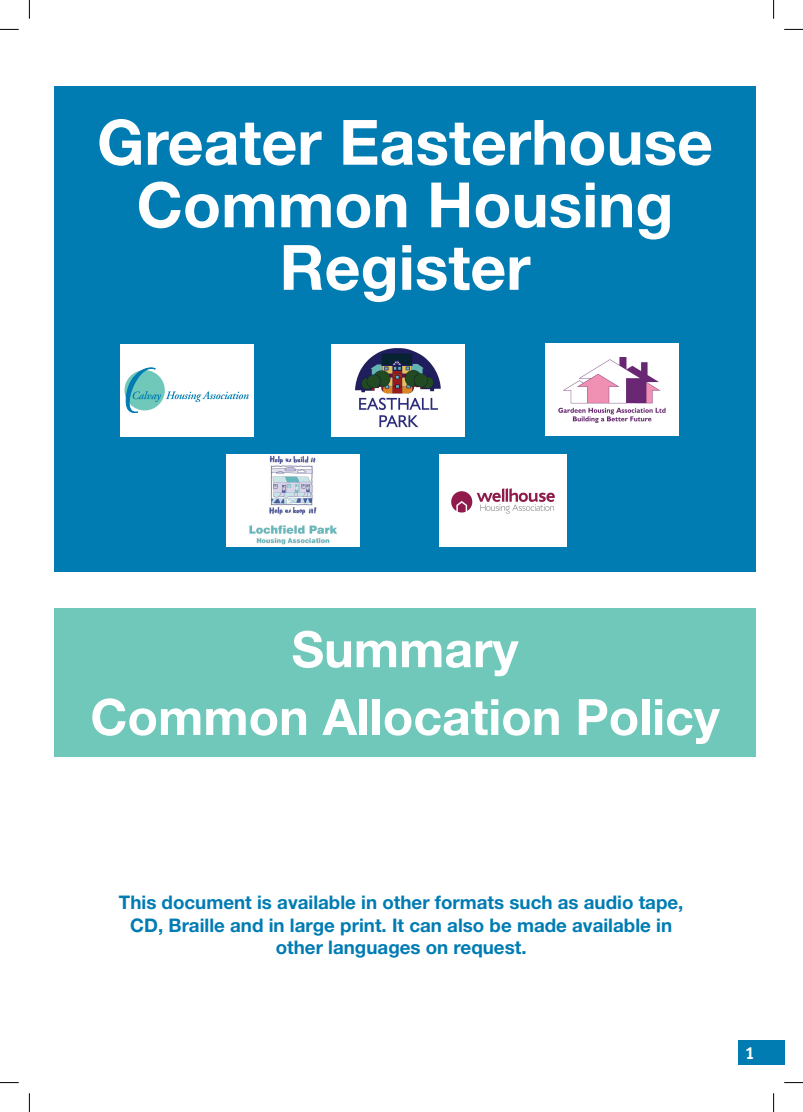
<style>
.page{position:relative;width:803px;height:1112px;background:#fff}
.page>*{position:absolute;margin:0;border:0;box-sizing:border-box;transform-origin:0 0}
.t1{font:700 62.5px/62.5px "Helvetica Neue";color:#fff;text-align:center}
.t2{font:700 50px/67.8px "Helvetica Neue";color:#fff;text-align:center}
.t3{font:700 18.75px/22.5px "Helvetica Neue";color:#007cb3;text-align:center}
.t4{font:17.5px "Meta Plus Bold Caps";color:#fff}
</style>
<div class="page">
<div style="left:54px;top:173px;width:702px;height:399px;background:#007cb3"></div>
<div style="left:738px;top:1039px;width:46px;height:25px;background:#007cb3"></div>
<div style="left:54px;top:608px;width:702px;height:149px;background:#6fc8ba"></div>
<div style="left:54px;top:86px;width:702px;height:236px;background:#007cb3"></div>
<div style="left:120px;top:343px;width:133px;height:93px;background:#fff"></div>
<svg style="left:125px;top:367px;width:124px;height:45px"></svg>
<div style="left:331px;top:344px;width:134px;height:93px;background:#fff"></div>
<img style="left:356px;top:349px;width:85px;height:79px">
<div style="left:226px;top:454px;width:134px;height:93px;background:#fff"></div>
<img style="left:249px;top:455px;width:89px;height:90px">
<div style="left:545px;top:343px;width:134px;height:93px;background:#fff"></div>
<img style="left:558px;top:357px;width:108px;height:65px">
<div style="left:439px;top:454px;width:128px;height:93px;background:#fff"></div>
<img style="left:451px;top:488px;width:104px;height:26px">
<svg style="left:0;top:29px;width:19px;height:1px"></svg>
<svg style="left:784px;top:29px;width:19px;height:1px"></svg>
<svg style="left:0;top:1082px;width:19px;height:1px"></svg>
<svg style="left:784px;top:1082px;width:19px;height:1px"></svg>
<svg style="left:29px;top:0;width:1px;height:19px"></svg>
<svg style="left:29px;top:1093px;width:1px;height:18px"></svg>
<svg style="left:773px;top:0;width:1px;height:19px"></svg>
<svg style="left:773px;top:1093px;width:1px;height:18px"></svg>
<h1 class="t1" style="left:97px;top:110px;width:617px">Greater Easterhouse<br>Common Housing<br>Register</h1>
<h2 class="t2" style="left:90px;top:614px;width:631px">Summary<br>Common Allocation Policy</h2>
<p class="t3" style="left:119px;top:890px;width:566px">This document is available in other formats such as audio tape,<br>CD, Braille and in large print. It can also be made available in other languages on request.</p>
<p class="t4" style="left:745px;top:1042px;width:11px">1</p>
</div>
